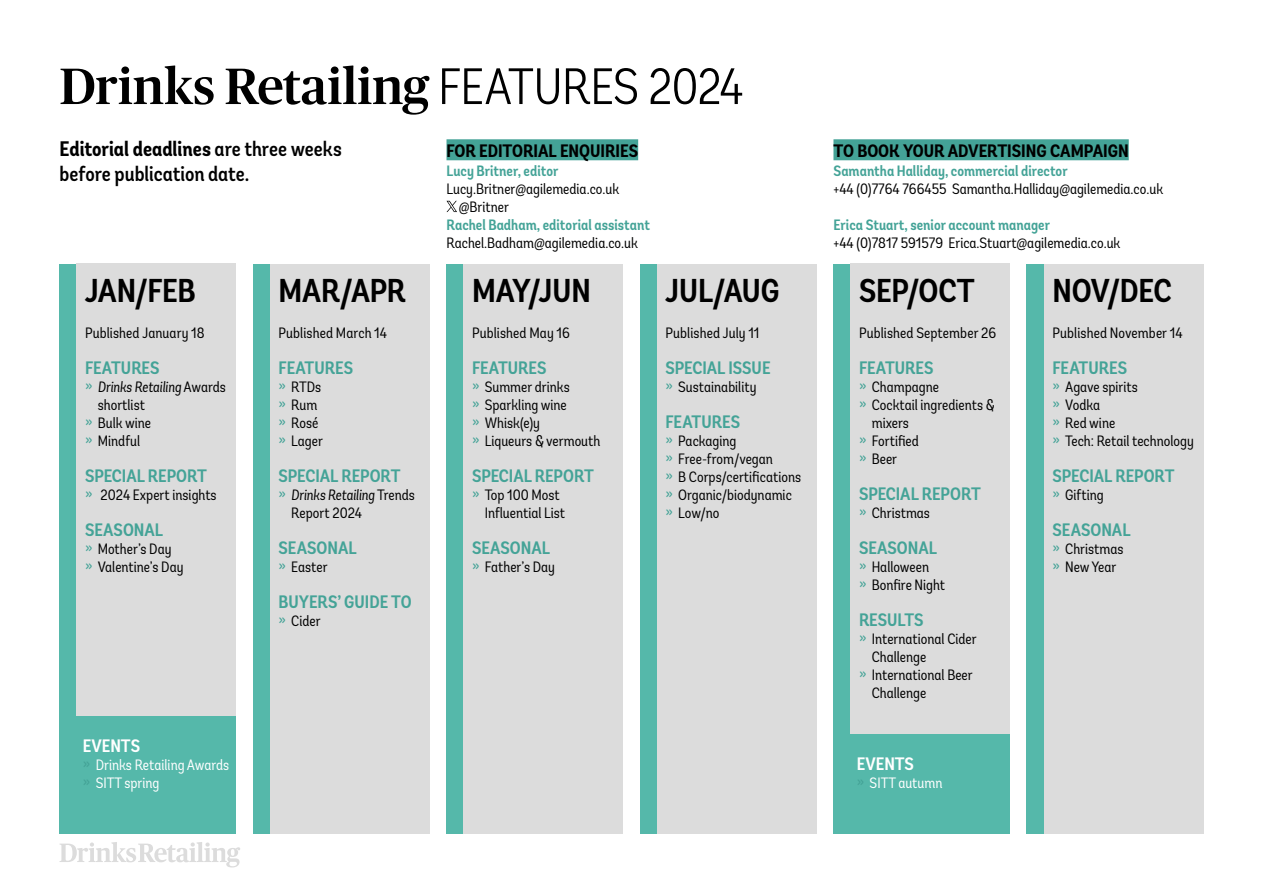
<style>
.page{position:relative;width:1263px;height:893px;background:#fff}
.page>*{position:absolute;margin:0;border:0;box-sizing:border-box;transform-origin:0 0}
.t1{font:500 51px "Publico";letter-spacing:.005em;color:#000}
.t2{font:600 condensed 33px "Andes";letter-spacing:-.005em;color:#000}
.t3{font:500 condensed 21px/25.2px "Andes";letter-spacing:-.005em;color:#000}
.t4{font:600 condensed 18px "Andes";color:#44a397}
.t5{font:700 condensed 18px "Andes";color:#000}
.t6{font:600 condensed 18px "Andes";color:#fff}
.t7{font:condensed 15px/18px "Andes";color:#000}
.t8{font:600 condensed 15px "Andes";color:#44a397}
.t9{font:condensed 15px/18px "Andes";color:#fff}
.t10{font:italic condensed 15px "Andes";color:#000}
.s1{font-family:"Andes";font-weight:300;font-stretch:condensed}
.s2{font-weight:700}
.s3{font-style:normal;font-size:18px;color:#44a397}
.s4{font-style:normal}
.s5{font-size:18px;color:#44a397}
.s6{font-style:italic}
</style>
<div class="page">
<svg style="left:60px;top:842px;width:180px;height:25px"></svg>
<div style="left:60px;top:264px;width:17px;height:569px;background:#55b8aa"></div>
<div style="left:253px;top:264px;width:17px;height:569px;background:#55b8aa"></div>
<div style="left:446px;top:264px;width:17px;height:569px;background:#55b8aa"></div>
<div style="left:640px;top:264px;width:17px;height:569px;background:#55b8aa"></div>
<div style="left:833px;top:264px;width:17px;height:569px;background:#55b8aa"></div>
<div style="left:1027px;top:264px;width:17px;height:569px;background:#55b8aa"></div>
<div style="left:77px;top:264px;width:159px;height:455px;background:#dcdcdc"></div>
<div style="left:270px;top:264px;width:159px;height:569px;background:#dcdcdc"></div>
<div style="left:463px;top:264px;width:160px;height:569px;background:#dcdcdc"></div>
<div style="left:657px;top:264px;width:159px;height:569px;background:#dcdcdc"></div>
<div style="left:850px;top:264px;width:160px;height:472px;background:#dcdcdc"></div>
<div style="left:1044px;top:264px;width:159px;height:569px;background:#dcdcdc"></div>
<div style="left:77px;top:716px;width:159px;height:117px;background:#55b8aa"></div>
<div style="left:850px;top:734px;width:160px;height:99px;background:#55b8aa"></div>
<div style="left:446px;top:139px;width:192px;height:21px;background:#44a397"></div>
<svg style="left:446px;top:201px;width:11px;height:11px"></svg>
<div style="left:833px;top:139px;width:296px;height:21px;background:#44a397"></div>
<h1 class="t1" style="left:60px;top:58px;width:686px">Drinks Retailing <span class="s1">FEATURES 2024</span></h1>
<h3 class="t3" style="left:60px;top:136px;width:284px"><span class="s2">Editorial deadlines</span> are three weeks before publication date.</h3>
<p class="t5" style="left:833px;top:139px;width:297px">TO BOOK YOUR ADVERTISING CAMPAIGN</p>
<p class="t5" style="left:446px;top:139px;width:193px">FOR EDITORIAL ENQUIRIES</p>
<p class="t8" style="left:446px;top:162px;width:114px">Lucy Britner, editor</p>
<p class="t7" style="left:459px;top:180px;width:162px;text-indent:-12px">Lucy.Britner@agilemedia.co.uk @Britner</p>
<p class="t8" style="left:446px;top:216px;width:205px">Rachel Badham, editorial assistant</p>
<p class="t7" style="left:446px;top:234px;width:193px">Rachel.Badham@agilemedia.co.uk</p>
<p class="t8" style="left:833px;top:162px;width:236px">Samantha Halliday, commercial director</p>
<p class="t7" style="left:833px;top:180px;width:331px">+44 (0)7764 766455 Samantha.Halliday@agilemedia.co.uk</p>
<p class="t8" style="left:833px;top:216px;width:218px">Erica Stuart, senior account manager</p>
<p class="t7" style="left:833px;top:234px;width:288px">+44 (0)7817 591579 Erica.Stuart@agilemedia.co.uk</p>
<h2 class="t2" style="left:85px;top:270px;width:112px">JAN/FEB</h2>
<p class="t7" style="left:85px;top:324px;width:121px">Published January 18</p>
<p class="t4" style="left:85px;top:357px;width:76px">FEATURES</p>
<p class="t10" style="left:85px;top:378px;width:142px"><span class="s3">»</span> Drinks Retailing <span class="s4">Awards</span></p>
<p class="t7" style="left:98px;top:396px;width:49px">shortlist</p>
<p class="t7" style="left:85px;top:414px;width:68px"><span class="s5">»</span> Bulk wine</p>
<p class="t7" style="left:85px;top:432px;width:57px"><span class="s5">»</span> Mindful</p>
<p class="t4" style="left:85px;top:465px;width:123px">SPECIAL REPORT</p>
<p class="t7" style="left:85px;top:486px;width:133px"><span class="s5">»</span> 2024 Expert insights</p>
<p class="t4" style="left:85px;top:519px;width:80px">SEASONAL</p>
<p class="t7" style="left:85px;top:540px;width:100px"><span class="s5">»</span> Mother’s Day<br><span class="s5">»</span> Valentine’s Day</p>
<h2 class="t2" style="left:279px;top:270px;width:129px">MAR/APR</h2>
<p class="t7" style="left:279px;top:324px;width:110px">Published March 14</p>
<p class="t4" style="left:279px;top:357px;width:76px">FEATURES</p>
<p class="t7" style="left:279px;top:378px;width:46px"><span class="s5">»</span> RTDs <span class="s5">»</span> Rum <span class="s5">»</span> Rosé <span class="s5">»</span> Lager</p>
<p class="t4" style="left:279px;top:465px;width:123px">SPECIAL REPORT</p>
<p class="t7" style="left:291px;top:486px;width:125px;text-indent:-13px"><span class="s5">»</span> <span class="s6">Drinks Retailing</span> Trends<br>Report 2024</p>
<p class="t4" style="left:279px;top:537px;width:80px">SEASONAL</p>
<p class="t7" style="left:279px;top:558px;width:51px"><span class="s5">»</span> Easter</p>
<p class="t4" style="left:279px;top:591px;width:135px">BUYERS’ GUIDE TO</p>
<p class="t7" style="left:279px;top:612px;width:44px"><span class="s5">»</span> Cider</p>
<h2 class="t2" style="left:472px;top:270px;width:120px">MAY/JUN</h2>
<p class="t7" style="left:472px;top:324px;width:99px">Published May 16</p>
<p class="t4" style="left:472px;top:357px;width:76px">FEATURES</p>
<p class="t7" style="left:472px;top:378px;width:130px"><span class="s5">»</span> Summer drinks<br><span class="s5">»</span> Sparkling wine<br><span class="s5">»</span> Whisk(e)y<br><span class="s5">»</span> Liqueurs &amp; vermouth</p>
<p class="t4" style="left:472px;top:465px;width:123px">SPECIAL REPORT</p>
<p class="t7" style="left:485px;top:486px;width:82px;text-indent:-13px"><span class="s5">»</span> Top 100 Most<br>Influential List</p>
<p class="t4" style="left:472px;top:537px;width:80px">SEASONAL</p>
<p class="t7" style="left:472px;top:558px;width:84px"><span class="s5">»</span> Father’s Day</p>
<h2 class="t2" style="left:665px;top:270px;width:116px">JUL/AUG</h2>
<p class="t7" style="left:665px;top:324px;width:95px">Published July 11</p>
<p class="t4" style="left:665px;top:357px;width:107px">SPECIAL ISSUE</p>
<p class="t7" style="left:665px;top:378px;width:92px"><span class="s5">»</span> Sustainability</p>
<p class="t4" style="left:665px;top:411px;width:76px">FEATURES</p>
<p class="t7" style="left:665px;top:432px;width:137px"><span class="s5">»</span> Packaging<br><span class="s5">»</span> Free-from/vegan<br><span class="s5">»</span> B Corps/certifications <span class="s5">»</span> Organic/biodynamic <span class="s5">»</span> Low/no</p>
<h2 class="t2" style="left:859px;top:270px;width:117px">SEP/OCT</h2>
<p class="t7" style="left:859px;top:324px;width:139px">Published September 26</p>
<p class="t4" style="left:859px;top:357px;width:76px">FEATURES</p>
<p class="t7" style="left:859px;top:378px;width:81px"><span class="s5">»</span> Champagne</p>
<p class="t7" style="left:859px;top:396px;width:137px"><span class="s5">»</span> Cocktail ingredients &amp;</p>
<p class="t7" style="left:872px;top:414px;width:39px">mixers</p>
<p class="t7" style="left:859px;top:432px;width:61px"><span class="s5">»</span> Fortified</p>
<p class="t7" style="left:859px;top:450px;width:40px"><span class="s5">»</span> Beer</p>
<p class="t4" style="left:859px;top:483px;width:123px">SPECIAL REPORT</p>
<p class="t7" style="left:859px;top:504px;width:72px"><span class="s5">»</span> Christmas</p>
<p class="t4" style="left:859px;top:537px;width:80px">SEASONAL</p>
<p class="t7" style="left:859px;top:558px;width:88px"><span class="s5">»</span> Halloween<br><span class="s5">»</span> Bonfire Night</p>
<p class="t4" style="left:859px;top:609px;width:66px">RESULTS</p>
<p class="t7" style="left:859px;top:630px;width:119px"><span class="s5">»</span> International Cider</p>
<p class="t7" style="left:872px;top:648px;width:56px">Challenge</p>
<p class="t7" style="left:859px;top:666px;width:115px"><span class="s5">»</span> International Beer</p>
<p class="t7" style="left:872px;top:684px;width:56px">Challenge</p>
<p class="t6" style="left:83px;top:735px;width:59px">EVENTS</p>
<p class="t9" style="left:83px;top:756px;width:148px"><span class="s5">»</span> Drinks Retailing Awards <span class="s5">»</span> SITT spring</p>
<p class="t6" style="left:857px;top:753px;width:59px">EVENTS</p>
<p class="t9" style="left:857px;top:774px;width:87px"><span class="s5">»</span> SITT autumn</p>
<h2 class="t2" style="left:1052px;top:270px;width:121px">NOV/DEC</h2>
<p class="t7" style="left:1052px;top:324px;width:132px">Published November 14</p>
<p class="t4" style="left:1052px;top:357px;width:76px">FEATURES</p>
<p class="t7" style="left:1052px;top:378px;width:143px"><span class="s5">»</span> Agave spirits<br><span class="s5">»</span> Vodka<br><span class="s5">»</span> Red wine<br><span class="s5">»</span> Tech: Retail technology</p>
<p class="t4" style="left:1052px;top:465px;width:123px">SPECIAL REPORT</p>
<p class="t7" style="left:1052px;top:486px;width:53px"><span class="s5">»</span> Gifting</p>
<p class="t4" style="left:1052px;top:519px;width:80px">SEASONAL</p>
<p class="t7" style="left:1052px;top:540px;width:72px"><span class="s5">»</span> Christmas <span class="s5">»</span> New Year</p>
</div>
